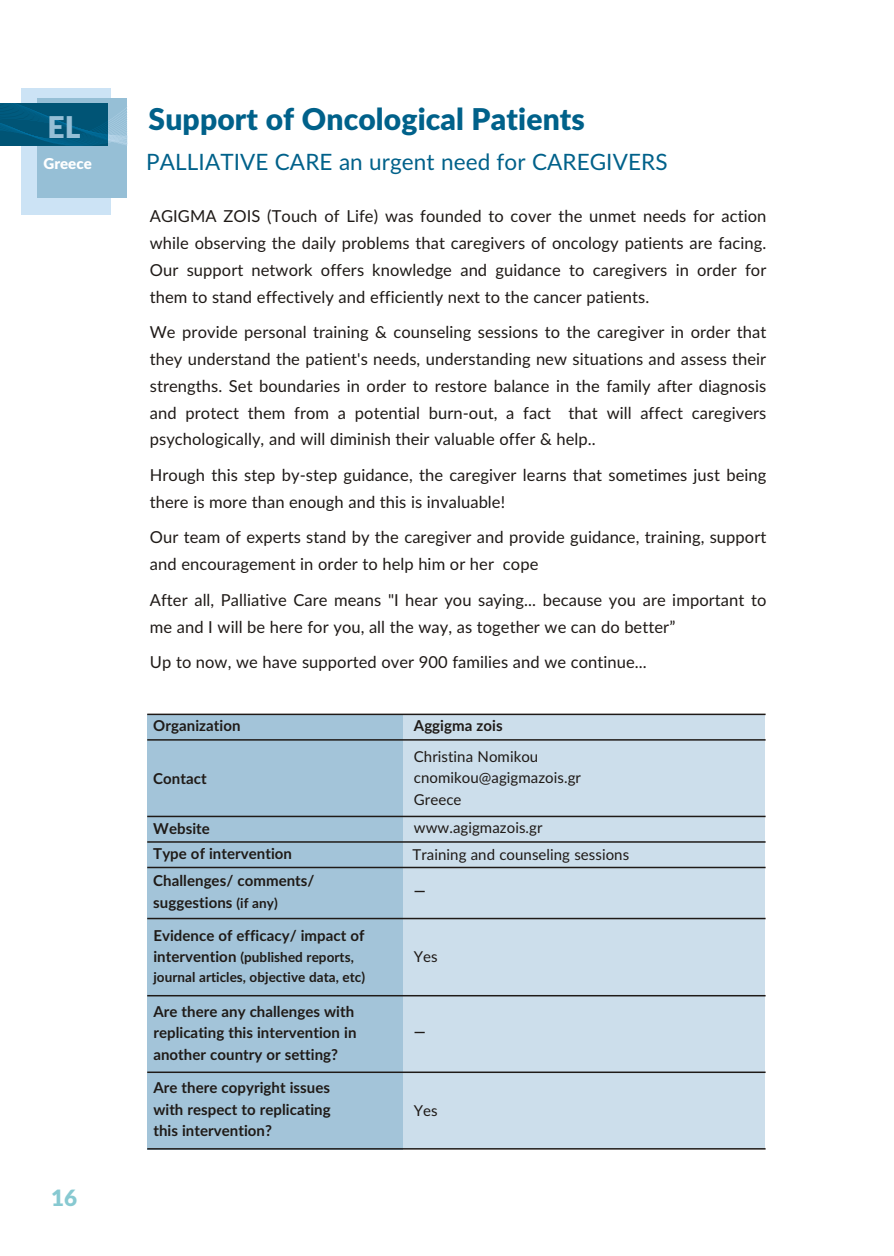
<style>
.page{position:relative;width:894px;height:1256px;background:#fff}
.page>*{position:absolute;margin:0;border:0;box-sizing:border-box;transform-origin:0 0}
.t1{font:900 30px "Lato";letter-spacing:.005em;color:#00618a}
.t2{font:900 30px "Lato";color:#96bfd6}
.t3{font:22.5px "Lato";letter-spacing:.005em;color:#00618a}
.t4{font:900 22.5px "Lato";color:#87c9d1}
.t5{font:16.5px/26.7px "Lato";letter-spacing:.005em;color:#1f1a17}
.t6{font:700 15px/21.6px "Lato";letter-spacing:.005em;color:#1f1a17}
.t7{font:15px/21.6px "Lato";letter-spacing:.005em;color:#1f1a17}
.t8{font:900 15px "Lato";letter-spacing:.005em;color:#fff}
.t9{font:700 13.5px/19.8px "Lato";letter-spacing:.005em;color:#1f1a17}
.s1{font-size:13.5px}
.s2{font-size:15px}
</style>
<div class="page">
<div style="left:403px;top:714px;width:362px;height:435px;background:#ccdeeb"></div>
<div style="left:147px;top:714px;width:256px;height:435px;background:#a3c4d9"></div>
<hr style="left:147px;top:713px;width:619px;height:2px;background:#1f1a17">
<hr style="left:147px;top:739px;width:619px;height:1px;background:#1f1a17">
<hr style="left:147px;top:815px;width:619px;height:2px;background:#1f1a17">
<hr style="left:147px;top:841px;width:619px;height:1px;background:#1f1a17">
<hr style="left:147px;top:866px;width:619px;height:2px;background:#1f1a17">
<hr style="left:147px;top:917px;width:619px;height:2px;background:#1f1a17">
<hr style="left:147px;top:995px;width:619px;height:1px;background:#1f1a17">
<hr style="left:147px;top:1071px;width:619px;height:2px;background:#1f1a17">
<hr style="left:147px;top:1148px;width:619px;height:1px;background:#1f1a17">
<div style="left:22px;top:88px;width:89px;height:126px;background:#cce3f5"></div>
<div style="left:37px;top:98px;width:90px;height:100px;background:#96bfd6"></div>
<svg style="left:0;top:98px;width:127px;height:56px"></svg>
<h1 class="t2" style="left:47px;top:114px;width:35px">EL</h1>
<p class="t8" style="left:43px;top:156px;width:50px">Greece</p>
<h2 class="t4" style="left:51px;top:1187px;width:28px">16</h2>
<h1 class="t1" style="left:149px;top:105px;width:438px">Support of Oncological Patients</h1>
<h2 class="t3" style="left:146px;top:152px;width:523px">PALLIATIVE CARE an urgent need for CAREGIVERS</h2>
<p class="t5" style="left:150px;top:204px;width:618px;text-align:justify">AGIGMA ZOIS (Touch of Life) was founded to cover the unmet needs for action while observing the daily problems that caregivers of oncology patients are facing.<br>Our support network offers knowledge and guidance to caregivers in order for them to stand effectively and efficiently next to the cancer patients.</p>
<p class="t5" style="left:150px;top:320px;width:618px;text-align:justify">We provide personal training &amp; counseling sessions to the caregiver in order that they understand the patient's needs, understanding new situations and assess their strengths. Set boundaries in order to restore balance in the family after diagnosis and protect them from a potential burn-out, a fact that will affect caregivers psychologically, and will diminish their valuable offer &amp; help..</p>
<p class="t5" style="left:150px;top:462px;width:618px">Hrough this step by-step guidance, the caregiver learns that sometimes just being there is more than enough and this is invaluable!</p>
<p class="t5" style="left:150px;top:525px;width:618px">Our team of experts stand by the caregiver and provide guidance, training, support and encouragement in order to help him or her cope</p>
<p class="t5" style="left:150px;top:587px;width:618px">After all, Palliative Care means "I hear you saying... because you are important to me and I will be here for you, all the way, as together we can do better”</p>
<p class="t5" style="left:150px;top:650px;width:499px">Up to now, we have supported over 900 families and we continue...</p>
<p class="t6" style="left:153px;top:716px;width:89px">Organization</p>
<p class="t6" style="left:153px;top:768px;width:55px">Contact</p>
<p class="t6" style="left:153px;top:816px;width:140px;line-height:25.5px">Website<br>Type of intervention</p>
<p class="t6" style="left:153px;top:871px;width:163px">Challenges/ comments/ suggestions <span class="s1">(if any)</span></p>
<p class="t6" style="left:153px;top:925px;width:213px">Evidence of efficacy/ impact of</p>
<p class="t9" style="left:153px;top:948px;width:213px"><span class="s2">intervention</span> (published reports, journal articles, objective data, etc)</p>
<p class="t6" style="left:153px;top:1001px;width:205px">Are there any challenges with replicating this intervention in another country or setting?</p>
<p class="t6" style="left:153px;top:1077px;width:179px;text-align:justify">Are there copyright issues with respect to replicating this intervention?</p>
<p class="t6" style="left:414px;top:716px;width:90px">Aggigma zois</p>
<p class="t7" style="left:414px;top:746px;width:169px">Christina Nomikou cnomikou@agigmazois.gr<br>Greece</p>
<p class="t7" style="left:414px;top:818px;width:130px">www.agigmazois.gr</p>
<p class="t7" style="left:413px;top:844px;width:218px">Training and counseling sessions</p>
<p class="t6" style="left:414px;top:880px;width:13px">—</p>
<p class="t7" style="left:414px;top:947px;width:25px">Yes</p>
<p class="t6" style="left:414px;top:1021px;width:13px">—</p>
<p class="t7" style="left:414px;top:1100px;width:25px">Yes</p>
</div>
